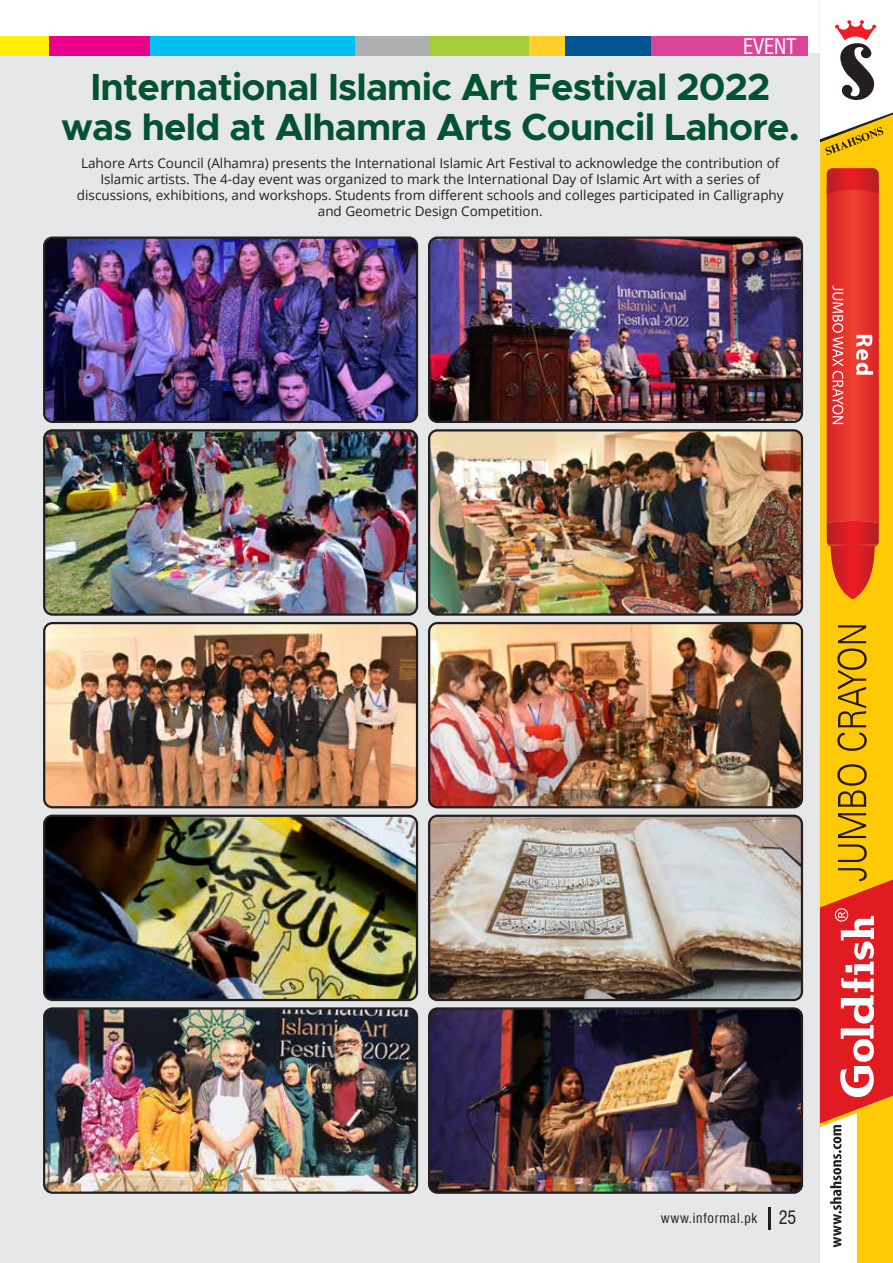
<style>
.page{position:relative;width:893px;height:1263px;background:#fff}
.page>*{position:absolute;margin:0;border:0;box-sizing:border-box;transform-origin:0 0}
.t1{font:700 37.95px/40px "Metropolis";letter-spacing:-.02em;color:#035232;text-align:center}
.t2{font:condensed 21px "Swiss 721 BT";letter-spacing:-.01em;color:#fff}
.t3{font:13.5px/16.2px "Open Sans";color:#231f20;text-align:center}
.t4{font:condensed 13.5px "Swiss 721 BT";letter-spacing:.05em;color:#231f20}
.s1{font-size:18px}
</style>
<div class="page">
<div style="left:0;top:54px;width:833px;height:1209px;background:#e6e7e8"></div>
<div style="left:820px;top:155px;width:73px;height:713px;background:#ffca05"></div>
<svg style="left:820px;top:20px;width:73px;height:135px"></svg>
<svg style="left:820px;top:868px;width:73px;height:395px"></svg>
<svg style="left:838px;top:844px;width:29px;height:18px"></svg>
<svg style="left:838px;top:813px;width:28px;height:25px"></svg>
<svg style="left:837px;top:764px;width:30px;height:43px"></svg>
<svg style="left:837px;top:625px;width:30px;height:126px;background:#ca9f03"></svg>
<svg style="left:827px;top:168px;width:52px;height:431px;background:#e23c2f"></svg>
<hr style="left:769px;top:1207px;width:2px;height:23px;background:#231f20">
<div style="left:46px;top:36px;width:105px;height:20px;background:#eb008b"></div>
<div style="left:0;top:36px;width:49px;height:20px;background:#fff100"></div>
<div style="left:528px;top:36px;width:65px;height:20px;background:#ffd029"></div>
<div style="left:430px;top:36px;width:98px;height:20px;background:#a7ce38"></div>
<div style="left:355px;top:36px;width:75px;height:20px;background:#adafb1"></div>
<div style="left:151px;top:36px;width:204px;height:20px;background:#00c0f2"></div>
<div style="left:565px;top:36px;width:127px;height:20px;background:#015593"></div>
<div style="left:651px;top:36px;width:156px;height:20px;background:#dc4497"></div>
<img style="left:44px;top:238px;width:373px;height:184px">
<div style="left:43px;top:237px;width:375px;height:186px;border:2px solid #231f20;border-radius:8px"></div>
<img style="left:429px;top:238px;width:373px;height:184px">
<div style="left:428px;top:237px;width:375px;height:186px;border:2px solid #231f20;border-radius:8px"></div>
<img style="left:46px;top:432px;width:369px;height:181px">
<div style="left:43px;top:429px;width:375px;height:187px;border:2px solid #231f20;border-radius:8px"></div>
<img style="left:431px;top:432px;width:369px;height:181px">
<div style="left:428px;top:429px;width:375px;height:187px;border:2px solid #231f20;border-radius:8px"></div>
<img style="left:44px;top:623px;width:373px;height:184px">
<div style="left:43px;top:622px;width:375px;height:186px;border:2px solid #231f20;border-radius:8px"></div>
<img style="left:429px;top:623px;width:373px;height:184px">
<div style="left:428px;top:622px;width:375px;height:186px;border:2px solid #231f20;border-radius:8px"></div>
<img style="left:44px;top:816px;width:373px;height:184px">
<div style="left:43px;top:815px;width:375px;height:186px;border:2px solid #231f20;border-radius:8px"></div>
<img style="left:429px;top:816px;width:373px;height:184px">
<div style="left:428px;top:815px;width:375px;height:186px;border:2px solid #231f20;border-radius:8px"></div>
<img style="left:46px;top:1010px;width:371px;height:183px">
<div style="left:43px;top:1007px;width:375px;height:187px;border:2px solid #231f20;border-radius:8px"></div>
<img style="left:431px;top:1010px;width:369px;height:181px">
<div style="left:428px;top:1007px;width:375px;height:187px;border:2px solid #231f20;border-radius:8px"></div>
<h2 class="t2" style="left:743px;top:34px;width:55px">EVENT</h2>
<h1 class="t1" style="left:61px;top:67px;width:740px">International Islamic Art Festival 2022 was held at Alhamra Arts Council Lahore.</h1>
<p class="t3" style="left:77px;top:154px;width:708px">Lahore Arts Council (Alhamra) presents the International Islamic Art Festival to acknowledge the contribution of Islamic artists. The 4-day event was organized to mark the International Day of Islamic Art with a series of discussions, exhibitions, and workshops. Students from different schools and colleges participated in Calligraphy and Geometric Design Competition.</p>
<p class="t4" style="left:661px;top:1210px;width:137px">www.informal.pk <span class="s1">25</span></p>
</div>
